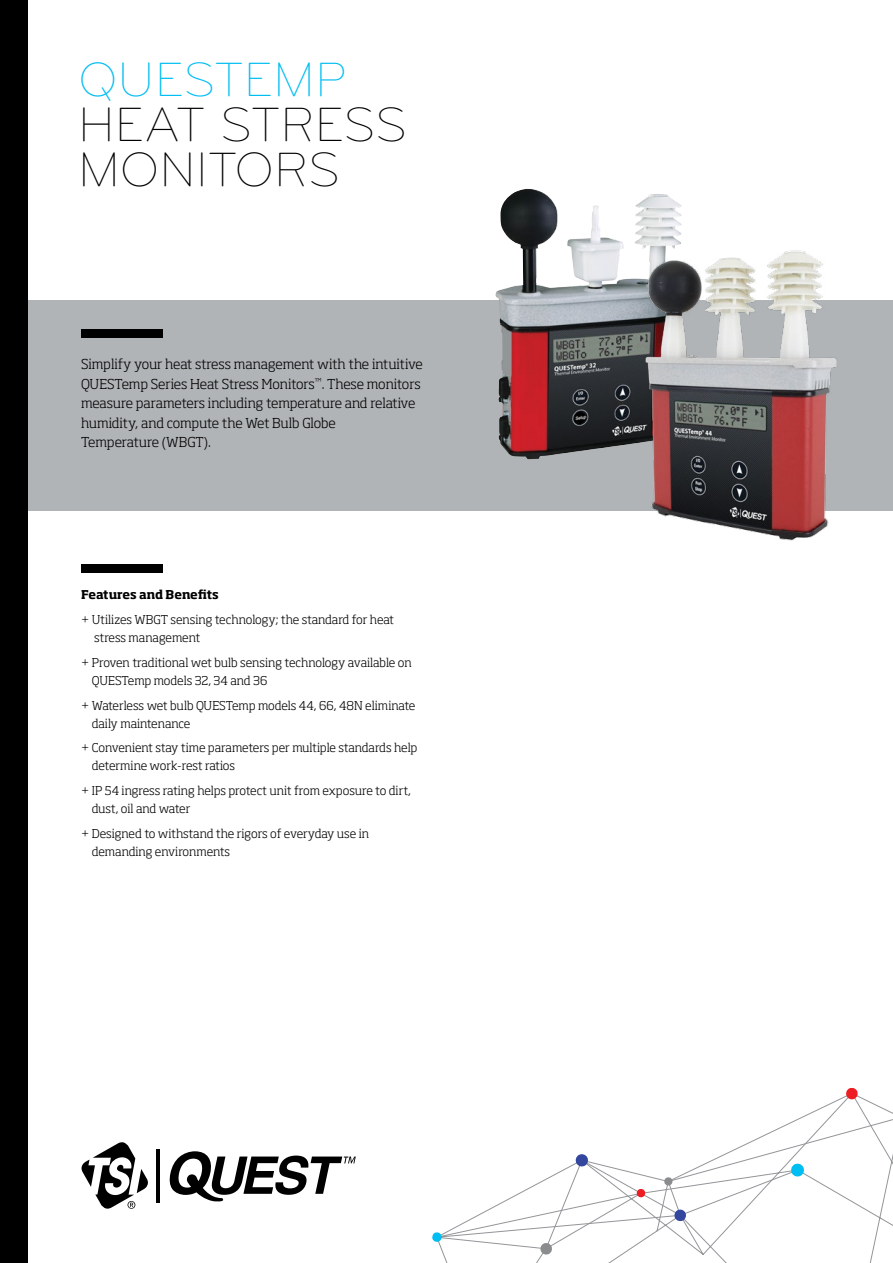
<style>
.page{position:relative;width:893px;height:1263px;background:#fff}
.page>*{position:absolute;margin:0;border:0;box-sizing:border-box;transform-origin:0 0}
.t1{font:300 49.95px/45.3px "Bryant Pro";color:#000}
.t2{font:300 49.95px "Bryant Pro";color:#00bdf2}
.t3{font:300 13.5px/19.5px "Soho Std";letter-spacing:-.01em;color:#000}
.t4{font:300 12px/18px "Soho Std";letter-spacing:-.005em;color:#000}
.t5{font:700 12px "Soho Std";letter-spacing:-.01em;color:#000}
</style>
<div class="page">
<div style="left:11px;top:300px;width:882px;height:211px;background:#b1b4b6"></div>
<hr style="left:156px;top:1148px;width:4px;height:54px;background:#000">
<svg style="left:81px;top:1142px;width:67px;height:67px"></svg>
<svg style="left:169px;top:1151px;width:187px;height:51px"></svg>
<div style="left:81px;top:330px;width:81px;height:8px;background:#000"></div>
<div style="left:81px;top:565px;width:81px;height:8px;background:#000"></div>
<svg style="left:438px;top:1096px;width:455px;height:167px"></svg>
<svg style="left:664px;top:1177px;width:9px;height:9px"></svg>
<svg style="left:432px;top:1232px;width:10px;height:10px"></svg>
<svg style="left:540px;top:1242px;width:13px;height:13px"></svg>
<svg style="left:790px;top:1163px;width:15px;height:14px"></svg>
<svg style="left:575px;top:1153px;width:14px;height:14px"></svg>
<svg style="left:845px;top:1088px;width:13px;height:12px"></svg>
<svg style="left:674px;top:1209px;width:13px;height:13px"></svg>
<svg style="left:636px;top:1188px;width:10px;height:10px"></svg>
<div style="left:0;top:0;width:27px;height:1263px;background:#000"></div>
<img style="left:495px;top:192px;width:187px;height:267px">
<img style="left:613px;top:236px;width:224px;height:305px">
<h1 class="t2" style="left:78px;top:50px;width:270px">QUESTEMP</h1>
<h1 class="t1" style="left:78px;top:102px;width:330px">HEAT STRESS<br>MONITORS</h1>
<p class="t3" style="left:81px;top:354px;width:343px">Simplify your heat stress management with the intuitive QUESTemp Series Heat Stress Monitors<sup>™</sup>. These monitors measure parameters including temperature and relative humidity, and compute the Wet Bulb Globe<br>Temperature (WBGT).</p>
<p class="t5" style="left:81px;top:587px;width:139px">Features and Benefits</p>
<p class="t4" style="left:94px;top:610px;width:301px;text-indent:-13px">+ Utilizes WBGT sensing technology; the standard for heat stress management</p>
<p class="t4" style="left:92px;top:653px;width:322px;text-indent:-11px">+ Proven traditional wet bulb sensing technology available on<br>QUESTemp models 32, 34 and 36</p>
<p class="t4" style="left:92px;top:696px;width:325px;text-indent:-11px">+ Waterless wet bulb QUESTemp models 44, 66, 48N eliminate daily maintenance</p>
<p class="t4" style="left:92px;top:739px;width:327px;text-indent:-11px">+ Convenient stay time parameters per multiple standards help determine work-rest ratios</p>
<p class="t4" style="left:92px;top:781px;width:321px;text-indent:-11px">+ IP 54 ingress rating helps protect unit from exposure to dirt, dust, oil and water</p>
<p class="t4" style="left:92px;top:824px;width:279px;text-indent:-11px">+ Designed to withstand the rigors of everyday use in demanding environments</p>
</div>
